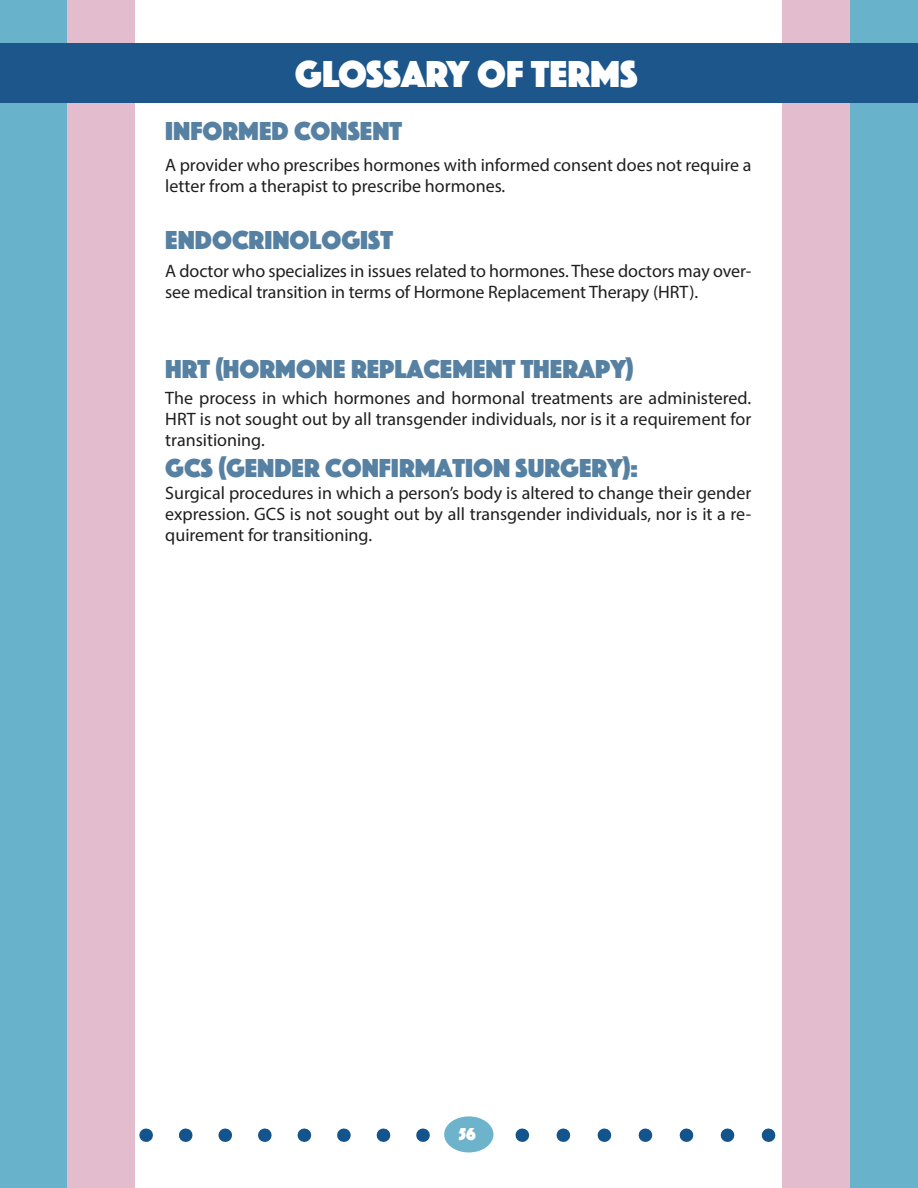
<style>
.page{position:relative;width:918px;height:1188px;background:#fff}
.page>*{position:absolute;margin:0;border:0;box-sizing:border-box;transform-origin:0 0}
.t1{font:39px "Phosphate Solid";color:#fff}
.t2{font:27px "Phosphate Solid";color:#5681a2}
.t3{font:18px/21px "Myriad Pro";color:#201f1f}
.t4{font:18px "Phosphate Solid";color:#fff}
</style>
<div class="page">
<svg style="left:522px;top:1128px;width:328px;height:14px"></svg>
<svg style="left:139px;top:1128px;width:291px;height:14px"></svg>
<div style="left:0;top:0;width:67px;height:1188px;background:#69b2cc"></div>
<div style="left:67px;top:0;width:68px;height:1188px;background:#e3bdce"></div>
<div style="left:850px;top:0;width:68px;height:1188px;background:#69b2cc"></div>
<div style="left:782px;top:0;width:67px;height:1188px;background:#e3bdce"></div>
<div style="left:444px;top:1116px;width:49px;height:36px;background:#6cb3cb;border-radius:50%"></div>
<div style="left:0;top:44px;width:918px;height:59px;background:#1c568a"></div>
<h1 class="t1" style="left:295px;top:47px;width:344px">GLOSSARY OF TERMS</h1>
<h2 class="t2" style="left:165px;top:112px;width:238px">INFORMED CONSENT</h2>
<p class="t3" style="left:165px;top:154px;width:588px">A provider who prescribes hormones with informed consent does not require a letter from a therapist to prescribe hormones.</p>
<h2 class="t2" style="left:165px;top:221px;width:229px">ENDOCRINOLOGIST</h2>
<p class="t3" style="left:165px;top:260px;width:588px">A doctor who specializes in issues related to hormones. These doctors may over&shy;see medical transition in terms of Hormone Replacement Therapy (HRT).</p>
<h2 class="t2" style="left:165px;top:350px;width:470px">HRT (HORMONE REPLACEMENT THERAPY)</h2>
<p class="t3" style="left:165px;top:387px;width:588px;text-align:justify">The process in which hormones and hormonal treatments are administered.<br>HRT is not sought out by all transgender individuals, nor is it a requirement for transitioning.</p>
<h2 class="t2" style="left:165px;top:449px;width:474px">GCS (GENDER CONFIRMATION SURGERY):</h2>
<p class="t3" style="left:165px;top:482px;width:588px;text-align:justify">Surgical procedures in which a person’s body is altered to change their gender expression. GCS is not sought out by all transgender individuals, nor is it a re&shy;quirement for transitioning.</p>
<p class="t4" style="left:459px;top:1121px;width:19px">56</p>
</div>
